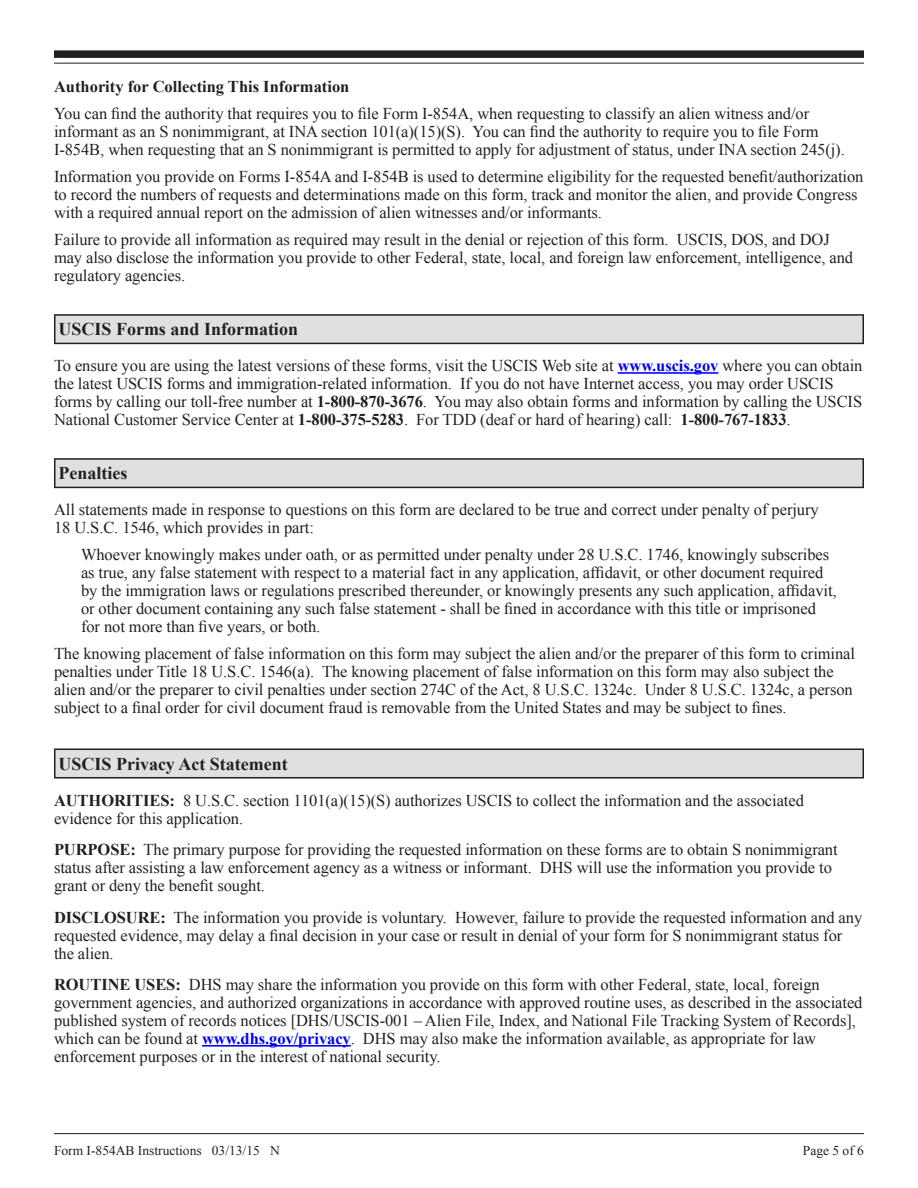
<style>
.page{position:relative;width:918px;height:1188px;background:#fff}
.page>*{position:absolute;margin:0;border:0;box-sizing:border-box;transform-origin:0 0}
.Header_1{font:700 18px "Times New Roman";color:#231f20}
.Header_1__First_Line{font:700 18px "Times New Roman";color:#231f20}
.Body_Copy_-_1{font:16.5px/18px "Times New Roman";letter-spacing:-.005em;color:#231f20}
.Body_Copy_-_2{font:16.5px/18px "Times New Roman";letter-spacing:-.005em;color:#231f20}
.Body_Copy_-_1__highl{font:16.5px/18px "Times New Roman";letter-spacing:-.005em;color:#231f20}
.Body_Copy_-_1__Capti{font:16.5px/18px "Times New Roman";letter-spacing:-.005em;color:#231f20}
.Subhead_2{font:700 16.5px "Times New Roman";color:#231f20}
.t1{font:13.5px "Times New Roman";color:#231f20}
.s1{font-weight:700;color:#00f}
.s2{font-weight:700}
</style>
<div class="page">
<div style="left:54px;top:50px;width:810px;height:8px;background:#231f20"></div>
<hr style="left:54px;top:63px;width:810px;height:1px;background:#231f20">
<hr style="left:54px;top:1133px;width:810px;height:1px;background:#231f20">
<svg style="left:54px;top:314px;width:810px;height:30px;background:#444041"></svg>
<div style="left:56px;top:316px;width:806px;height:27px;background:#e0e0e0"></div>
<hr style="left:618px;top:372px;width:100px;height:2px;background:#00f">
<svg style="left:54px;top:458px;width:810px;height:30px;background:#444041"></svg>
<div style="left:56px;top:460px;width:806px;height:27px;background:#e0e0e0"></div>
<div style="left:54px;top:748px;width:810px;height:30px;background:#231f20"></div>
<div style="left:56px;top:750px;width:806px;height:27px;background:#e0e0e0"></div>
<hr style="left:202px;top:1045px;width:149px;height:2px;background:#00f">
<p class="Subhead_2" style="left:54px;top:75px;width:297px">Authority for Collecting This Information</p>
<p class="Body_Copy_-_1" style="left:54px;top:104px;width:792px">You can find the authority that requires you to file Form I-854A, when requesting to classify an alien witness and/or informant as an S nonimmigrant, at INA section 101(a)(15)(S). You can find the authority to require you to file Form<br>I-854B, when requesting that an S nonimmigrant is permitted to apply for adjustment of status, under INA section 245(j).</p>
<p class="Body_Copy_-_1" style="left:54px;top:167px;width:811px">Information you provide on Forms I-854A and I-854B is used to determine eligibility for the requested benefit/authorization to record the numbers of requests and determinations made on this form, track and monitor the alien, and provide Congress with a required annual report on the admission of alien witnesses and/or informants.</p>
<p class="Body_Copy_-_1" style="left:54px;top:230px;width:801px">Failure to provide all information as required may result in the denial or rejection of this form. USCIS, DOS, and DOJ may also disclose the information you provide to other Federal, state, local, and foreign law enforcement, intelligence, and regulatory agencies.</p>
<p class="Header_1" style="left:58px;top:317px;width:241px">USCIS Forms and Information</p>
<p class="Body_Copy_-_1" style="left:54px;top:356px;width:810px">To ensure you are using the latest versions of these forms, visit the USCIS Web site at <span class="s1">www.uscis.gov</span> where you can obtain the latest USCIS forms and immigration-related information. If you do not have Internet access, you may order USCIS forms by calling our toll-free number at <span class="s2">1-800-870-3676</span>. You may also obtain forms and information by calling the USCIS National Customer Service Center at <span class="s2">1-800-375-5283</span>. For TDD (deaf or hard of hearing) call: <span class="s2">1-800-767-1833</span>.</p>
<p class="Header_1" style="left:58px;top:461px;width:70px">Penalties</p>
<p class="Body_Copy_-_1" style="left:54px;top:500px;width:766px">All statements made in response to questions on this form are declared to be true and correct under penalty of perjury<br>18 U.S.C. 1546, which provides in part:</p>
<p class="Body_Copy_-_1__Capti" style="left:81px;top:545px;width:757px">Whoever knowingly makes under oath, or as permitted under penalty under 28 U.S.C. 1746, knowingly subscribes as true, any false statement with respect to a material fact in any application, affidavit, or other document required by the immigration laws or regulations prescribed thereunder, or knowingly presents any such application, affidavit, or other document containing any such false statement - shall be fined in accordance with this title or imprisoned for not more than five years, or both.</p>
<p class="Body_Copy_-_1" style="left:54px;top:644px;width:803px">The knowing placement of false information on this form may subject the alien and/or the preparer of this form to criminal penalties under Title 18 U.S.C. 1546(a). The knowing placement of false information on this form may also subject the alien and/or the preparer to civil penalties under section 274C of the Act, 8 U.S.C. 1324c. Under 8 U.S.C. 1324c, a person subject to a final order for civil document fraud is removable from the United States and may be subject to fines.</p>
<p class="Header_1__First_Line" style="left:58px;top:751px;width:231px">USCIS Privacy Act Statement</p>
<p class="Body_Copy_-_2" style="left:54px;top:791px;width:751px"><span class="s2">AUTHORITIES:</span> 8 U.S.C. section 1101(a)(15)(S) authorizes USCIS to collect the information and the associated evidence for this application.</p>
<p class="Body_Copy_-_2" style="left:54px;top:840px;width:785px"><span class="s2">PURPOSE:</span> The primary purpose for providing the requested information on these forms are to obtain S nonimmigrant status after assisting a law enforcement agency as a witness or informant. DHS will use the information you provide to grant or deny the benefit sought.</p>
<p class="Body_Copy_-_2" style="left:54px;top:908px;width:810px"><span class="s2">DISCLOSURE:</span> The information you provide is voluntary. However, failure to provide the requested information and any requested evidence, may delay a final decision in your case or result in denial of your form for S nonimmigrant status for the alien.</p>
<p class="Body_Copy_-_1__highl" style="left:54px;top:975px;width:810px"><span class="s2">ROUTINE USES:</span> DHS may share the information you provide on this form with other Federal, state, local, foreign government agencies, and authorized organizations in accordance with approved routine uses, as described in the associated published system of records notices [DHS/USCIS-001 – Alien File, Index, and National File Tracking System of Records], which can be found at <span class="s1">www.dhs.gov/privacy</span>. DHS may also make the information available, as appropriate for law enforcement purposes or in the interest of national security.</p>
<p class="t1" style="left:54px;top:1141px;width:227px">Form I-854AB Instructions 03/13/15 N</p>
<p class="t1" style="left:803px;top:1141px;width:63px">Page 5 of 6</p>
</div>
